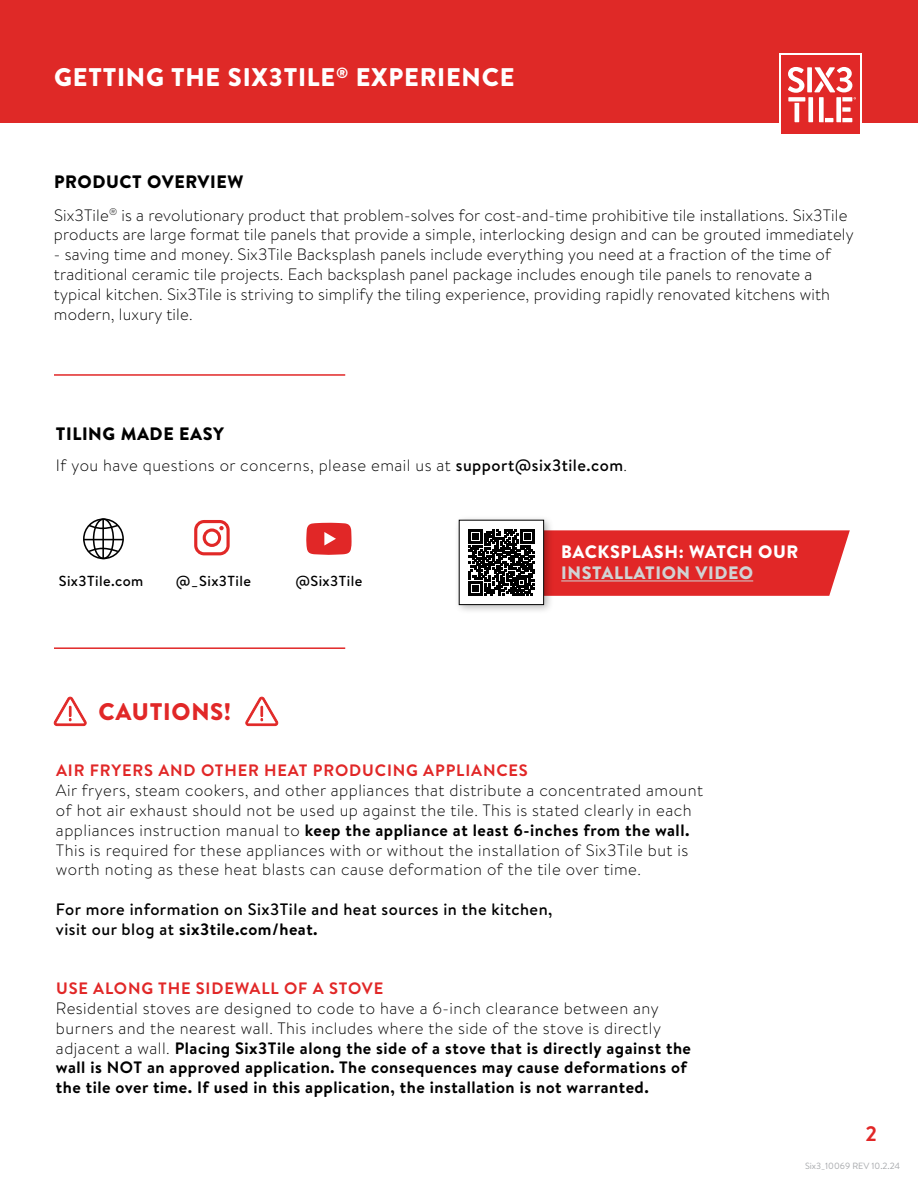
<style>
.page{position:relative;width:918px;height:1188px;background:#fff}
.page>*{position:absolute;margin:0;border:0;box-sizing:border-box;transform-origin:0 0}
.t1{font:900 25.5px "Brandon Text";letter-spacing:.03em;color:#fff}
.t2{font:900 24px "Brandon Text";letter-spacing:.03em;color:#e12727}
.t3{font:700 21px "Brandon Text";color:#e12727}
.t4{font:900 18px "Brandon Text";letter-spacing:.03em;color:#000}
.t5{font:900 18px "Brandon Text";letter-spacing:.03em;color:#fff}
.t6{font:900 18px "Brandon Text";letter-spacing:.03em;color:#d1d3d4}
.t7{font:300 16.5px/19.8px "Brandon Text";letter-spacing:.01em;color:#000}
.t8{font:300 16.5px/19.8px "Brandon Text";letter-spacing:.03em;color:#000}
.t9{font:700 16.5px/19.8px "Brandon Text";letter-spacing:.03em;color:#000}
.t10{font:500 16.5px/19.8px "Brandon Text";letter-spacing:.03em;color:#000}
.t11{font:700 16.5px "Brandon Text";letter-spacing:.05em;color:#e12727}
.t12{font:500 14.55px "Brandon Text";letter-spacing:.03em;color:#000}
.t13{font:9px "Brandon Text";color:#a7a9ac}
.s1{font-weight:500}
.s2{font-weight:700}
.s3{font-weight:300}
</style>
<div class="page">
<div style="left:0;top:0;width:918px;height:122px;background:#df2927"></div>
<svg style="left:779px;top:54px;width:82px;height:80px"></svg>
<div style="left:781px;top:55px;width:78px;height:79px;background:#e12827"></div>
<div style="left:807px;top:67px;width:5px;height:25px;background:#fff"></div>
<div style="left:808px;top:97px;width:5px;height:25px;background:#fff"></div>
<svg style="left:788px;top:67px;width:17px;height:55px"></svg>
<svg style="left:814px;top:67px;width:42px;height:55px"></svg>
<svg style="left:306px;top:523px;width:46px;height:32px"></svg>
<div style="left:83px;top:518px;width:41px;height:41px;border:2px solid #000;border-radius:50%"></div>
<div style="left:93px;top:518px;width:21px;height:41px;border:2px solid #000;border-radius:50%"></div>
<hr style="left:83px;top:539px;width:40px;height:1px;background:#000">
<hr style="left:102px;top:519px;width:2px;height:40px;background:#000">
<svg style="left:87px;top:524px;width:32px;height:6px"></svg>
<svg style="left:87px;top:547px;width:32px;height:6px"></svg>
<hr style="left:54px;top:374px;width:291px;height:2px;background:#e12727">
<svg style="left:194px;top:520px;width:36px;height:35px"></svg>
<svg style="left:54px;top:697px;width:33px;height:29px"></svg>
<hr style="left:54px;top:647px;width:291px;height:2px;background:#e12727">
<svg style="left:245px;top:697px;width:33px;height:29px"></svg>
<div style="left:454px;top:515px;width:100px;height:100px;background:#000;opacity:.29"></div>
<div style="left:459px;top:520px;width:85px;height:85px;background:#fff"></div>
<div style="left:459px;top:520px;width:85px;height:85px;border:1px solid #000"></div>
<svg style="left:468px;top:529px;width:382px;height:67px;background:#c03535"></svg>
<h1 class="t1" style="left:54px;top:59px;width:462px">GETTING THE SIX3TILE<sup>®</sup> EXPERIENCE</h1>
<p class="t4" style="left:54px;top:169px;width:191px">PRODUCT OVERVIEW</p>
<p class="t7" style="left:54px;top:204px;width:801px">Six3Tile<sup>®</sup> is a revolutionary product that problem-solves for cost-and-time prohibitive tile installations. Six3Tile products are large format tile panels that provide a simple, interlocking design and can be grouted immediately</p>
<p class="t7" style="left:54px;top:244px;width:779px">- saving time and money. Six3Tile Backsplash panels include everything you need at a fraction of the time of traditional ceramic tile projects. Each backsplash panel package includes enough tile panels to renovate a typical kitchen. Six3Tile is striving to simplify the tiling experience, providing rapidly renovated kitchens with modern, luxury tile.</p>
<p class="t4" style="left:56px;top:421px;width:169px">TILING MADE EASY</p>
<p class="t8" style="left:56px;top:455px;width:573px">If you have questions or concerns, please email us at <span class="s1">support@six3tile.com</span>.</p>
<p class="t12" style="left:59px;top:571px;width:86px">Six3Tile.com</p>
<p class="t12" style="left:176px;top:571px;width:77px">@_Six3Tile</p>
<p class="t12" style="left:296px;top:571px;width:68px">@Six3Tile</p>
<h2 class="t2" style="left:99px;top:695px;width:134px">CAUTIONS!</h2>
<p class="t5" style="left:561px;top:539px;width:239px">BACKSPLASH: WATCH OUR</p>
<p class="t6" style="left:561px;top:560px;width:194px">INSTALLATION VIDEO</p>
<p class="t11" style="left:56px;top:759px;width:473px">AIR FRYERS AND OTHER HEAT PRODUCING APPLIANCES</p>
<p class="t8" style="left:56px;top:780px;width:649px">Air fryers, steam cookers, and other appliances that distribute a concentrated amount of hot air exhaust should not be used up against the tile. This is stated clearly in each appliances instruction manual to <span class="s2">keep the appliance at least 6-inches from the wall.<br></span>This is required for these appliances with or without the installation of Six3Tile but is worth noting as these heat blasts can cause deformation of the tile over time.</p>
<p class="t10" style="left:56px;top:899px;width:498px">For more information on Six3Tile and heat sources in the kitchen, visit our blog at <span class="s2">six3tile.com/heat.</span></p>
<p class="t11" style="left:56px;top:977px;width:329px">USE ALONG THE SIDEWALL OF A STOVE</p>
<p class="t9" style="left:56px;top:998px;width:637px"><span class="s3">Residential stoves are designed to code to have a 6-inch clearance between any burners and the nearest wall. This includes where the side of the stove is directly adjacent a wall.</span> Placing Six3Tile along the side of a stove that is directly against the wall is NOT an approved application. The consequences may cause deformations of the tile over time. If used in this application, the installation is not warranted.</p>
<p class="t3" style="left:865px;top:1119px;width:13px">2</p>
<p class="t13" style="left:805px;top:1160px;width:97px">Six3_10069 REV 10.2.24</p>
</div>
